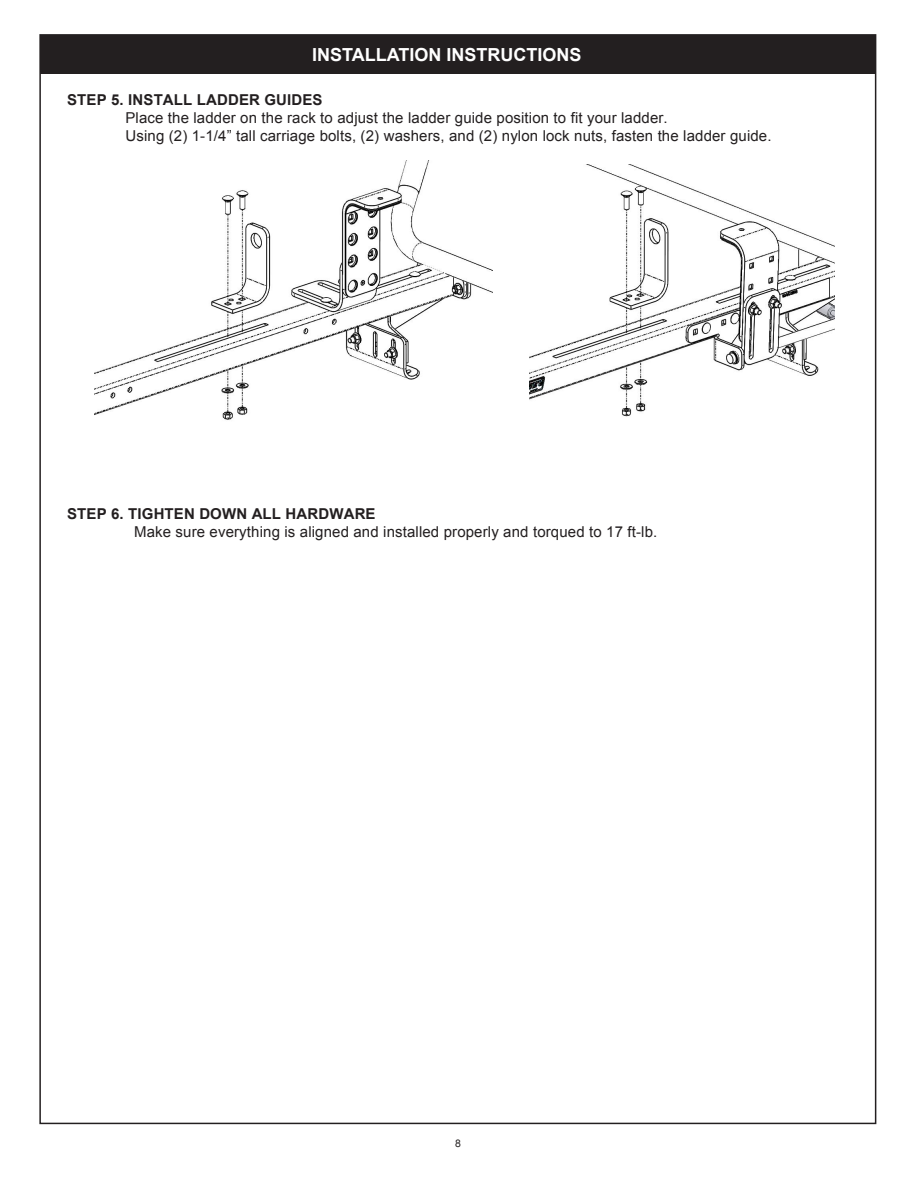
<style>
.page{position:relative;width:918px;height:1188px;background:#fff}
.page>*{position:absolute;margin:0;border:0;box-sizing:border-box;transform-origin:0 0}
.t1{font:700 18px "Arial";color:#fff}
.t2{font:15px/18px "Arial";letter-spacing:.01em;color:#231f20}
.t3{font:700 15px "Arial";letter-spacing:.01em;color:#231f20}
.t4{font:10.5px "Arial";color:#231f20}
</style>
<div class="page">
<div style="left:40px;top:35px;width:836px;height:38px;background:#231f20"></div>
<img style="left:94px;top:160px;width:399px;height:260px">
<img style="left:529px;top:165px;width:305px;height:252px">
<p class="t1" style="left:312px;top:42px;width:271px">INSTALLATION INSTRUCTIONS</p>
<p class="t3" style="left:67px;top:89px;width:257px">STEP 5. INSTALL LADDER GUIDES</p>
<p class="t2" style="left:125px;top:108px;width:648px">Place the ladder on the rack to adjust the ladder guide position to fit your ladder.<br>Using (2) 1-1/4” tall carriage bolts, (2) washers, and (2) nylon lock nuts, fasten the ladder guide.</p>
<p class="t3" style="left:67px;top:503px;width:310px">STEP 6. TIGHTEN DOWN ALL HARDWARE</p>
<p class="t2" style="left:134px;top:522px;width:525px">Make sure everything is aligned and installed properly and torqued to 17 ft-lb.</p>
<p class="t4" style="left:455px;top:1137px;width:7px">8</p>
</div>
